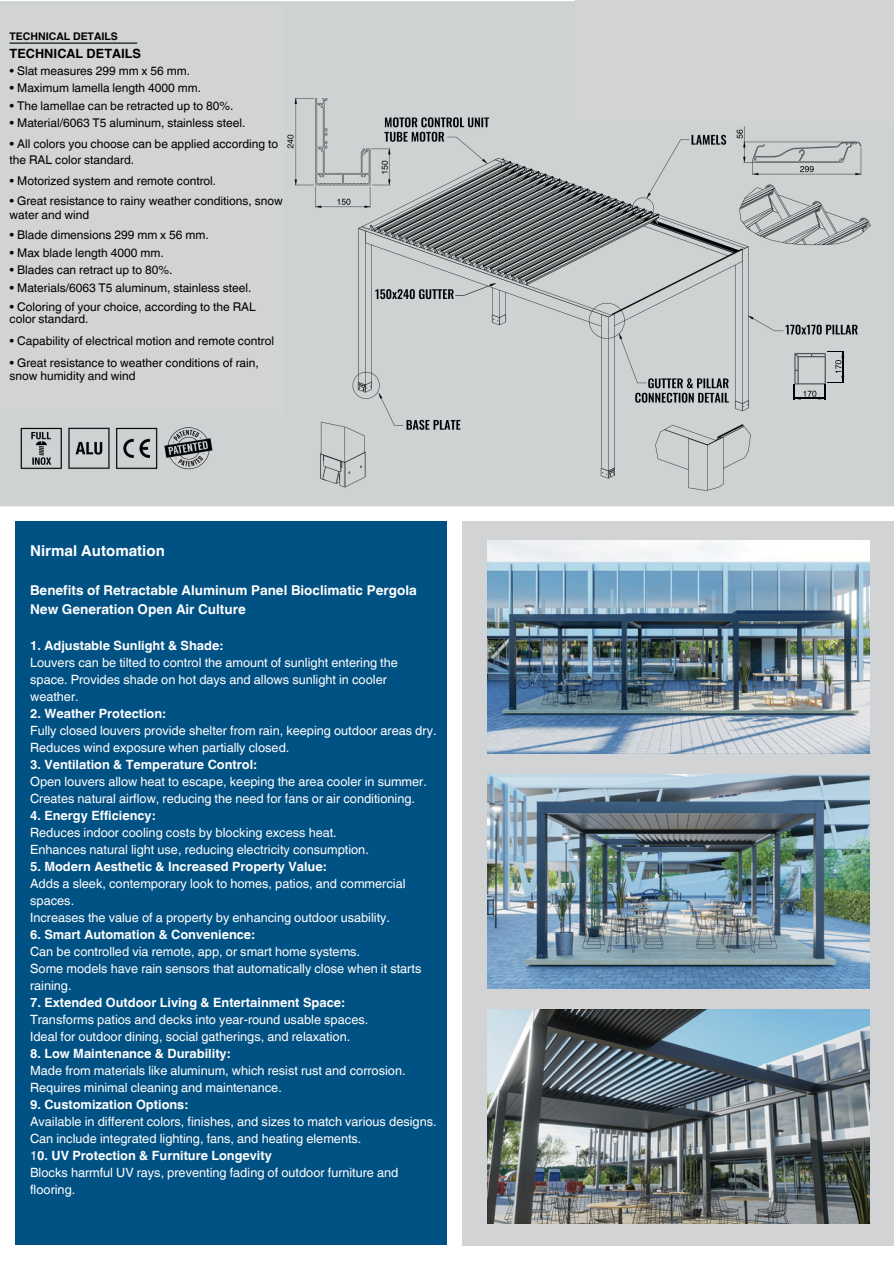
<style>
.page{position:relative;width:894px;height:1264px;background:#fff}
.page>*{position:absolute;margin:0;border:0;box-sizing:border-box;transform-origin:0 0}
.t1{font:700 15px "Helvetica World";color:#fff}
.t2{font:700 13.5px/19px "Helvetica World";color:#fff}
.t3{font:12.75px/17px "Helvetica World";color:#fff}
.t4{font:700 12.75px "Helvetica World";color:#000}
.t5{font:12px/15.8px "Helvetica World";color:#000}
.t6{font:700 10.5px "Helvetica World";color:#000}
.s1{font-weight:700}
</style>
<div class="page">
<div style="left:462px;top:521px;width:431px;height:724px;background:#d1d3d4"></div>
<img style="left:0;top:1px;width:893px;height:506px">
<img style="left:487px;top:540px;width:381px;height:213px">
<img style="left:487px;top:775px;width:381px;height:213px">
<img style="left:487px;top:1009px;width:381px;height:214px">
<svg style="left:793px;top:351px;width:51px;height:48px;background:#abb0b0"></svg>
<div style="left:0;top:6px;width:284px;height:408px;background:#d1d3d4"></div>
<hr style="left:10px;top:43px;width:127px;height:1px;background:#000305">
<div style="left:575px;top:0;width:318px;height:126px;background:#d1d3d4"></div>
<div style="left:16px;top:521px;width:430px;height:723px;background:#005184"></div>
<p class="t6" style="left:10px;top:27px;width:110px">TECHNICAL DETAILS</p>
<h2 class="t4" style="left:10px;top:43px;width:133px">TECHNICAL DETAILS</h2>
<p class="t5" style="left:10px;top:63px;width:182px">• Slat measures 299 mm x 56 mm.</p>
<h3 class="t5" style="left:10px;top:80px;width:193px">• Maximum lamella length 4000 mm.</h3>
<h3 class="t5" style="left:10px;top:98px;width:225px">• The lamellae can be retracted up to 80%.</h3>
<h3 class="t5" style="left:10px;top:115px;width:237px">• Material/6063 T5 aluminum, stainless steel.</h3>
<h3 class="t5" style="left:10px;top:136px;width:270px">• All colors you choose can be applied according to the RAL color standard.</h3>
<h3 class="t5" style="left:10px;top:173px;width:208px">• Motorized system and remote control.</h3>
<h3 class="t5" style="left:10px;top:194px;width:275px;line-height:14px">• Great resistance to rainy weather conditions, snow water and wind</h3>
<h3 class="t5" style="left:10px;top:227px;width:201px">• Blade dimensions 299 mm x 56 mm.</h3>
<h3 class="t5" style="left:10px;top:245px;width:156px">• Max blade length 4000 mm.</h3>
<h3 class="t5" style="left:10px;top:262px;width:164px">• Blades can retract up to 80%.</h3>
<h3 class="t5" style="left:10px;top:280px;width:243px">• Materials/6063 T5 aluminum, stainless steel.</h3>
<h3 class="t5" style="left:10px;top:301px;width:248px;line-height:12.3px">• Coloring of your choice, according to the RAL color standard.</h3>
<h3 class="t5" style="left:10px;top:333px;width:266px">• Capability of electrical motion and remote control</h3>
<h3 class="t5" style="left:10px;top:356px;width:251px;line-height:13.2px">• Great resistance to weather conditions of rain, snow humidity and wind</h3>
<h3 class="t1" style="left:30px;top:538px;width:136px">Nirmal Automation</h3>
<p class="t2" style="left:30px;top:579px;width:388px">Benefits of Retractable Aluminum Panel Bioclimatic Pergola<br>New Generation Open Air Culture</p>
<h1 class="t3" style="left:30px;top:637px;width:369px"><span class="s1">1. Adjustable Sunlight &amp; Shade:<br></span>Louvers can be tilted to control the amount of sunlight entering the space. Provides shade on hot days and allows sunlight in cooler weather.</h1>
<h1 class="t3" style="left:30px;top:705px;width:408px"><span class="s1">2. Weather Protection:<br></span>Fully closed louvers provide shelter from rain, keeping outdoor areas dry.<br>Reduces wind exposure when partially closed.</h1>
<h1 class="t3" style="left:30px;top:756px;width:398px"><span class="s1">3. Ventilation &amp; Temperature Control:<br></span>Open louvers allow heat to escape, keeping the area cooler in summer.<br>Creates natural airflow, reducing the need for fans or air conditioning.</h1>
<h1 class="t3" style="left:30px;top:807px;width:340px"><span class="s1">4. Energy Efficiency:<br></span>Reduces indoor cooling costs by blocking excess heat.<br>Enhances natural light use, reducing electricity consumption.</h1>
<h1 class="t3" style="left:30px;top:858px;width:377px"><span class="s1">5. Modern Aesthetic &amp; Increased Property Value:<br></span>Adds a sleek, contemporary look to homes, patios, and commercial spaces.<br>Increases the value of a property by enhancing outdoor usability.</h1>
<h1 class="t3" style="left:30px;top:926px;width:392px"><span class="s1">6. Smart Automation &amp; Convenience:<br></span>Can be controlled via remote, app, or smart home systems.<br>Some models have rain sensors that automatically close when it starts raining.</h1>
<h1 class="t3" style="left:30px;top:994px;width:339px"><span class="s1">7. Extended Outdoor Living &amp; Entertainment Space:<br></span>Transforms patios and decks into year-round usable spaces.<br>Ideal for outdoor dining, social gatherings, and relaxation.</h1>
<h1 class="t3" style="left:30px;top:1045px;width:377px"><span class="s1">8. Low Maintenance &amp; Durability:<br></span>Made from materials like aluminum, which resist rust and corrosion.<br>Requires minimal cleaning and maintenance.</h1>
<h1 class="t3" style="left:30px;top:1096px;width:408px"><span class="s1">9. Customization Options:<br></span>Available in different colors, finishes, and sizes to match various designs.<br>Can include integrated lighting, fans, and heating elements.</h1>
<h1 class="t3" style="left:30px;top:1147px;width:370px">1<span class="s1">0. UV Protection &amp; Furniture Longevity<br></span>Blocks harmful UV rays, preventing fading of outdoor furniture and flooring.</h1>
</div>
